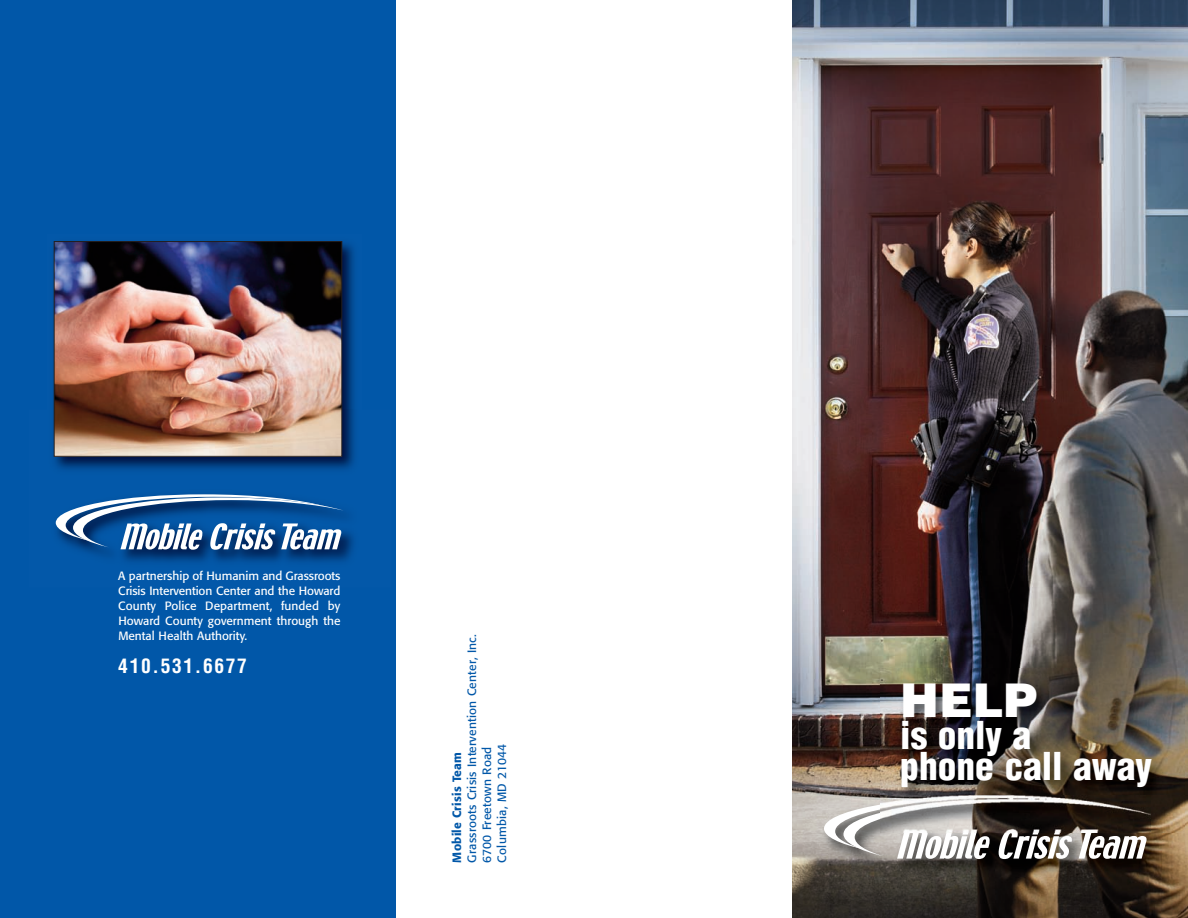
<style>
.page{position:relative;width:1188px;height:918px;background:#fff}
.page>*{position:absolute;margin:0;border:0;box-sizing:border-box;transform-origin:0 0}
.t1{font:900 46.5px "Helvetica";color:#fff}
.t2{font:900 condensed 37.5px/31.5px "Helvetica";color:#fff}
.t3{font:700 condensed 19.5px "Helvetica";letter-spacing:.085em;color:#fff}
.t4{font:12px/15.1px "Formata";letter-spacing:.015em;color:#0157a8}
.t5{font:500 12px "Formata";letter-spacing:.015em;color:#0157a8}
.t6{font:11.85px/15px "Formata";color:#fff;text-align:justify}
</style>
<div class="page">
<img style="left:792px;top:0;width:396px;height:918px">
<img style="left:805px;top:785px;width:380px;height:118px">
<svg style="left:824px;top:797px;width:325px;height:62px"></svg>
<div style="left:0;top:0;width:396px;height:918px;background:#0157a8"></div>
<img style="left:55px;top:512px;width:299px;height:50px">
<svg style="left:56px;top:494px;width:288px;height:56px"></svg>
<img style="left:53px;top:241px;width:302px;height:229px">
<img style="left:56px;top:243px;width:284px;height:212px">
<div style="left:54px;top:241px;width:288px;height:216px;border:1px solid #231f20"></div>
<img style="left:880px;top:669px;width:308px;height:163px">
<p class="t6" style="left:118px;top:569px;width:224px">A partnership of Humanim and Grassroots Crisis Intervention Center and the Howard County Police Department, funded by Howard County government through the Mental Health Authority.</p>
<h3 class="t3" style="left:118px;top:655px;width:130px">410.531.6677</h3>
<p class="t4" style="left:465px;top:862px;width:230px;rotate:-90deg">Grassroots Crisis Intervention Center, Inc.<br>6700 Freetown Road<br>Columbia, MD 21044</p>
<p class="t5" style="left:452px;top:862px;width:112px;rotate:-90deg">Mobile Crisis Team</p>
<h1 class="t1" style="left:900px;top:674px;width:138px">HELP</h1>
<h2 class="t2" style="left:900px;top:720px;width:253px">is only a<br>phone call away</h2>
</div>
